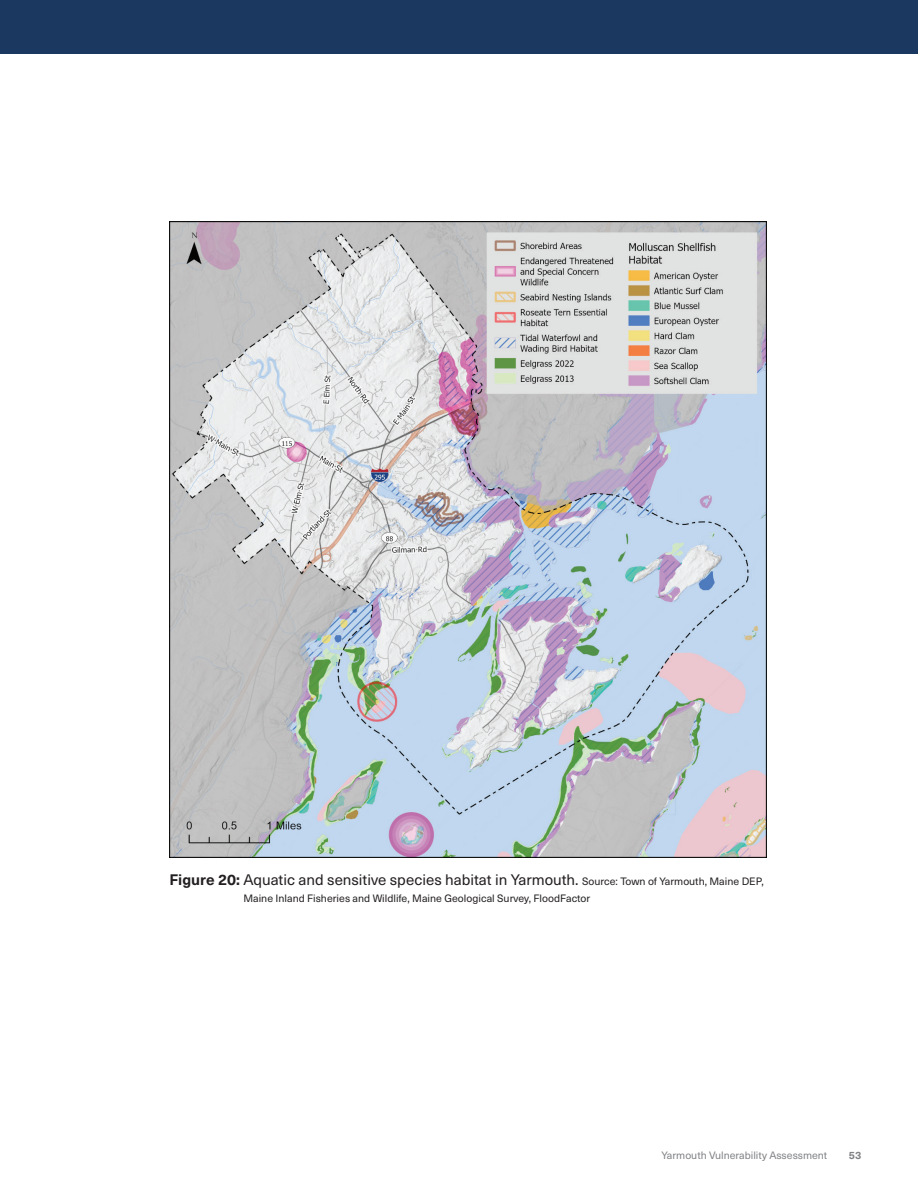
<style>
.page{position:relative;width:918px;height:1188px;background:#fff}
.page>*{position:absolute;margin:0;border:0;box-sizing:border-box;transform-origin:0 0}
.t1{font:15px "Neue Haas Unica W1 G";color:#231f20}
.t2{font:10.5px "Neue Haas Unica W1 G";color:#231f20}
.t3{font:10.5px "Neue Haas Unica W1 G";color:#808285}
.t4{font:700 10.5px "Neue Haas Unica W1 G";color:#808285}
.s1{font-weight:700}
.s2{font-size:10.5px}
</style>
<div class="page">
<img style="left:170px;top:221px;width:596px;height:637px">
<div style="left:0;top:0;width:918px;height:54px;background:#1b3860"></div>
<p class="t1" style="left:170px;top:869px;width:596px"><span class="s1">Figure 20:</span> Aquatic and sensitive species habitat in Yarmouth. <span class="s2">Source: Town of Yarmouth, Maine DEP,</span></p>
<p class="t2" style="left:243px;top:890px;width:348px">Maine Inland Fisheries and Wildlife, Maine Geological Survey, FloodFactor</p>
<p class="t3" style="left:662px;top:1148px;width:167px">Yarmouth Vulnerability Assessment</p>
<p class="t4" style="left:849px;top:1148px;width:14px">53</p>
</div>
